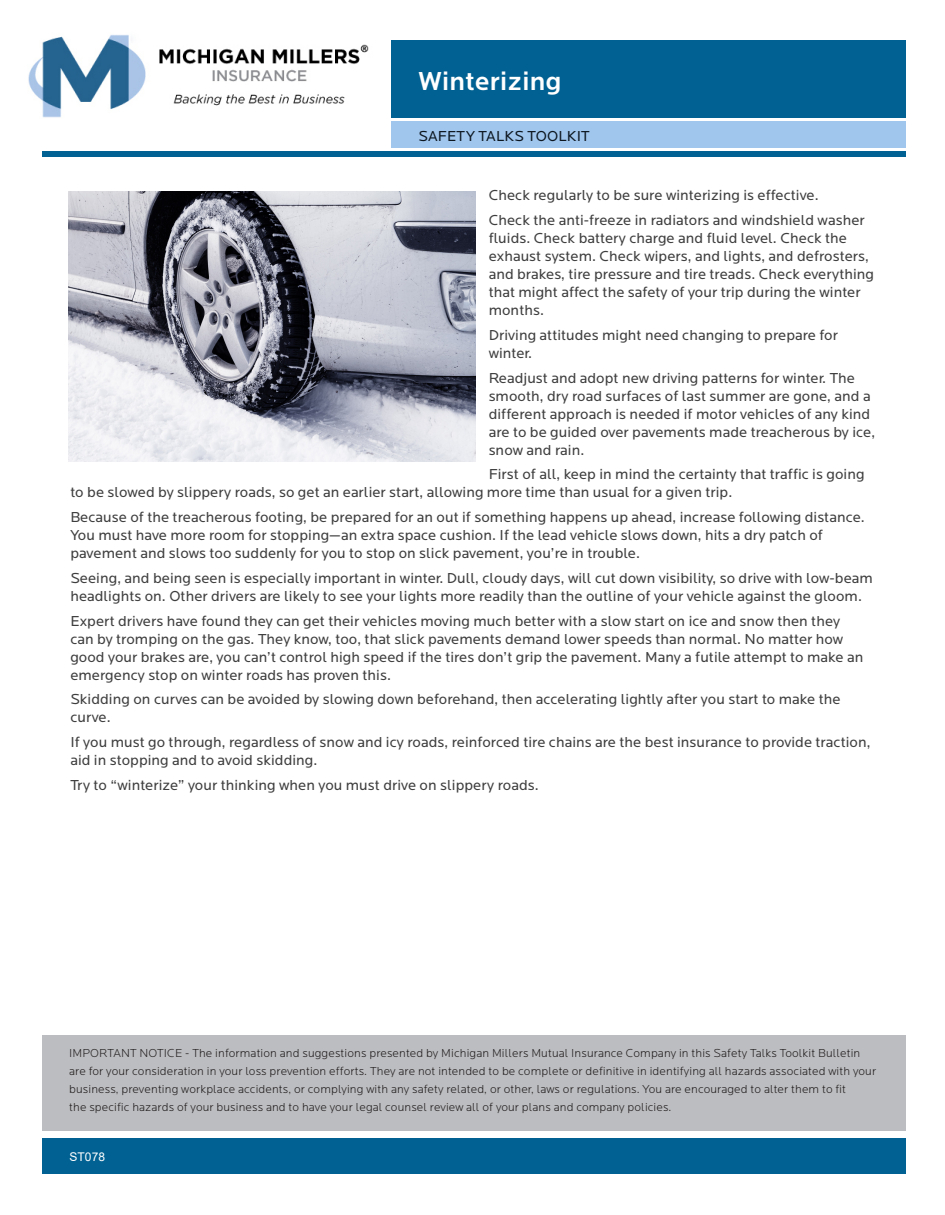
<style>
.page{position:relative;width:945px;height:1215px;background:#fff}
.page>*{position:absolute;margin:0;border:0;box-sizing:border-box;transform-origin:0 0}
.t1{font:500 27px "Locator";letter-spacing:.01em;color:#fff}
.t2{font:15px/18px "Locator";letter-spacing:.005em;color:#3e3e3f}
.t3{font:15px "Locator";letter-spacing:.01em;color:#0d1720}
.t4{font:300 12px/18px "Locator";letter-spacing:.01em;color:#231f20}
.t5{font:12px "Arial";color:#fff}
</style>
<div class="page">
<div style="left:42px;top:1139px;width:864px;height:35px;background:#006192"></div>
<div style="left:42px;top:152px;width:864px;height:5px;background:#006192"></div>
<div style="left:392px;top:40px;width:514px;height:78px;background:#006192"></div>
<div style="left:392px;top:122px;width:514px;height:26px;background:#a0c6ee"></div>
<div style="left:42px;top:1035px;width:864px;height:96px;background:#bcbdc0"></div>
<img style="left:69px;top:191px;width:406px;height:270px">
<img style="left:28px;top:35px;width:341px;height:83px">
<h1 class="t1" style="left:418px;top:65px;width:144px">Winterizing</h1>
<p class="t3" style="left:418px;top:128px;width:173px">SAFETY TALKS TOOLKIT</p>
<p class="t2" style="left:489px;top:183px;width:378px;line-height:24.8px">Check regularly to be sure winterizing is effective.<br>Check the anti-freeze in radiators and windshield washer</p>
<p class="t2" style="left:489px;top:229px;width:387px">fluids. Check battery charge and fluid level. Check the exhaust system. Check wipers, and lights, and defrosters, and brakes, tire pressure and tire treads. Check everything that might affect the safety of your trip during the winter months.</p>
<p class="t2" style="left:489px;top:326px;width:351px">Driving attitudes might need changing to prepare for winter.</p>
<p class="t2" style="left:489px;top:369px;width:388px">Readjust and adopt new driving patterns for winter. The smooth, dry road surfaces of last summer are gone, and a different approach is needed if motor vehicles of any kind are to be guided over pavements made treacherous by ice, snow and rain.</p>
<p class="t2" style="left:70px;top:466px;width:796px;text-indent:418px">First of all, keep in mind the certainty that traffic is going to be slowed by slippery roads, so get an earlier start, allowing more time than usual for a given trip.</p>
<p class="t2" style="left:70px;top:508px;width:796px">Because of the treacherous footing, be prepared for an out if something happens up ahead, increase following distance.<br>You must have more room for stopping—an extra space cushion. If the lead vehicle slows down, hits a dry patch of pavement and slows too suddenly for you to stop on slick pavement, you’re in trouble.</p>
<p class="t2" style="left:70px;top:569px;width:804px">Seeing, and being seen is especially important in winter. Dull, cloudy days, will cut down visibility, so drive with low-beam headlights on. Other drivers are likely to see your lights more readily than the outline of your vehicle against the gloom.</p>
<p class="t2" style="left:70px;top:612px;width:794px">Expert drivers have found they can get their vehicles moving much better with a slow start on ice and snow then they can by tromping on the gas. They know, too, that slick pavements demand lower speeds than normal. No matter how good your brakes are, you can’t control high speed if the tires don’t grip the pavement. Many a futile attempt to make an emergency stop on winter roads has proven this.</p>
<p class="t2" style="left:70px;top:691px;width:772px">Skidding on curves can be avoided by slowing down beforehand, then accelerating lightly after you start to make the curve.</p>
<p class="t2" style="left:70px;top:733px;width:802px">If you must go through, regardless of snow and icy roads, reinforced tire chains are the best insurance to provide traction, aid in stopping and to avoid skidding.</p>
<p class="t2" style="left:70px;top:776px;width:470px">Try to “winterize” your thinking when you must drive on slippery roads.</p>
<p class="t4" style="left:69px;top:1044px;width:808px">IMPORTANT NOTICE - The information and suggestions presented by Michigan Millers Mutual Insurance Company in this Safety Talks Toolkit Bulletin are for your consideration in your loss prevention efforts. They are not intended to be complete or definitive in identifying all hazards associated with your business, preventing workplace accidents, or complying with any safety related, or other, laws or regulations. You are encouraged to alter them to fit<br>the specific hazards of your business and to have your legal counsel review all of your plans and company policies.</p>
<p class="t5" style="left:70px;top:1148px;width:37px">ST078</p>
</div>
